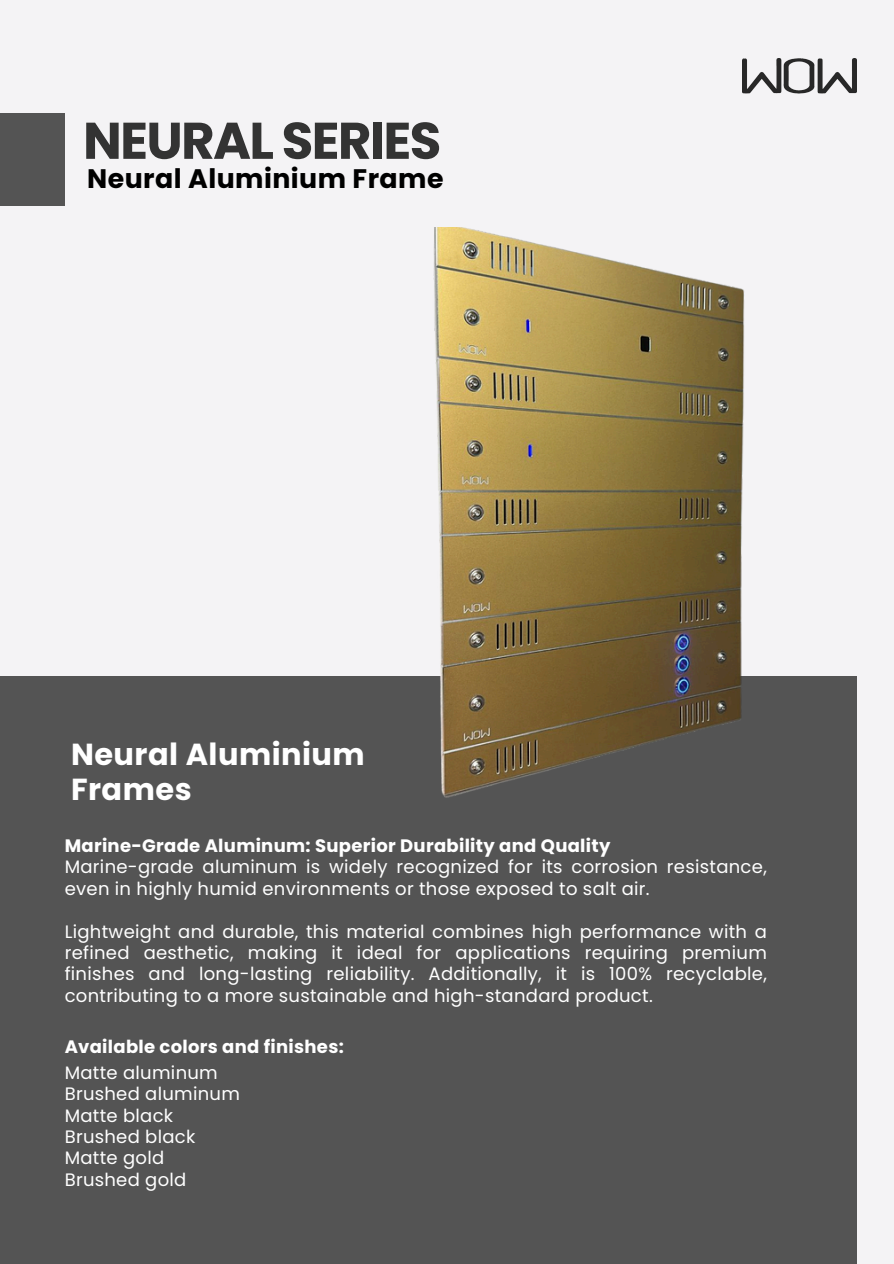
<style>
.page{position:relative;width:894px;height:1264px;background:#fff}
.page>*{position:absolute;margin:0;border:0;box-sizing:border-box;transform-origin:0 0}
.t1{font:700 51.45px "Poppins";letter-spacing:-.03em;color:#333}
.t2{font:700 30.45px/35.7px "Poppins";letter-spacing:.015em;color:#fff}
.t3{font:700 26.7px "Poppins";letter-spacing:.015em;color:#000}
.t4{font:18px/21.3px "Poppins";letter-spacing:.015em;color:#fff}
.t5{font:700 18px "Poppins";letter-spacing:.015em;color:#fff}
</style>
<div class="page">
<div style="left:0;top:0;width:893px;height:1263px;background:#f4f3f5"></div>
<div style="left:0;top:676px;width:856px;height:587px;background:#545454"></div>
<img style="left:433px;top:228px;width:312px;height:570px">
<img style="left:742px;top:59px;width:114px;height:35px">
<div style="left:0;top:113px;width:65px;height:93px;background:#545454"></div>
<p class="t1" style="left:83px;top:105px;width:360px">NEURAL SERIES</p>
<h3 class="t3" style="left:87px;top:160px;width:357px">Neural Aluminium Frame</h3>
<h2 class="t2" style="left:71px;top:736px;width:295px">Neural Aluminium<br>Frames</h2>
<p class="t5" style="left:65px;top:833px;width:547px">Marine-Grade Aluminum: Superior Durability and Quality</p>
<p class="t4" style="left:65px;top:856px;width:703px">Marine-grade aluminum is widely recognized for its corrosion resistance, even in highly humid environments or those exposed to salt air.</p>
<p class="t4" style="left:65px;top:920px;width:703px;text-align:justify">Lightweight and durable, this material combines high performance with a refined aesthetic, making it ideal for applications requiring premium finishes and long-lasting reliability. Additionally, it is 100% recyclable, contributing to a more sustainable and high-standard product.</p>
<p class="t5" style="left:65px;top:1034px;width:280px">Available colors and finishes:</p>
<h4 class="t4" style="left:65px;top:1061px;width:155px">Matte aluminum</h4>
<p class="t4" style="left:65px;top:1083px;width:177px">Brushed aluminum</p>
<p class="t4" style="left:65px;top:1104px;width:110px">Matte black</p>
<p class="t4" style="left:65px;top:1125px;width:132px">Brushed black</p>
<p class="t4" style="left:65px;top:1147px;width:101px">Matte gold</p>
<p class="t4" style="left:65px;top:1168px;width:123px">Brushed gold</p>
</div>
